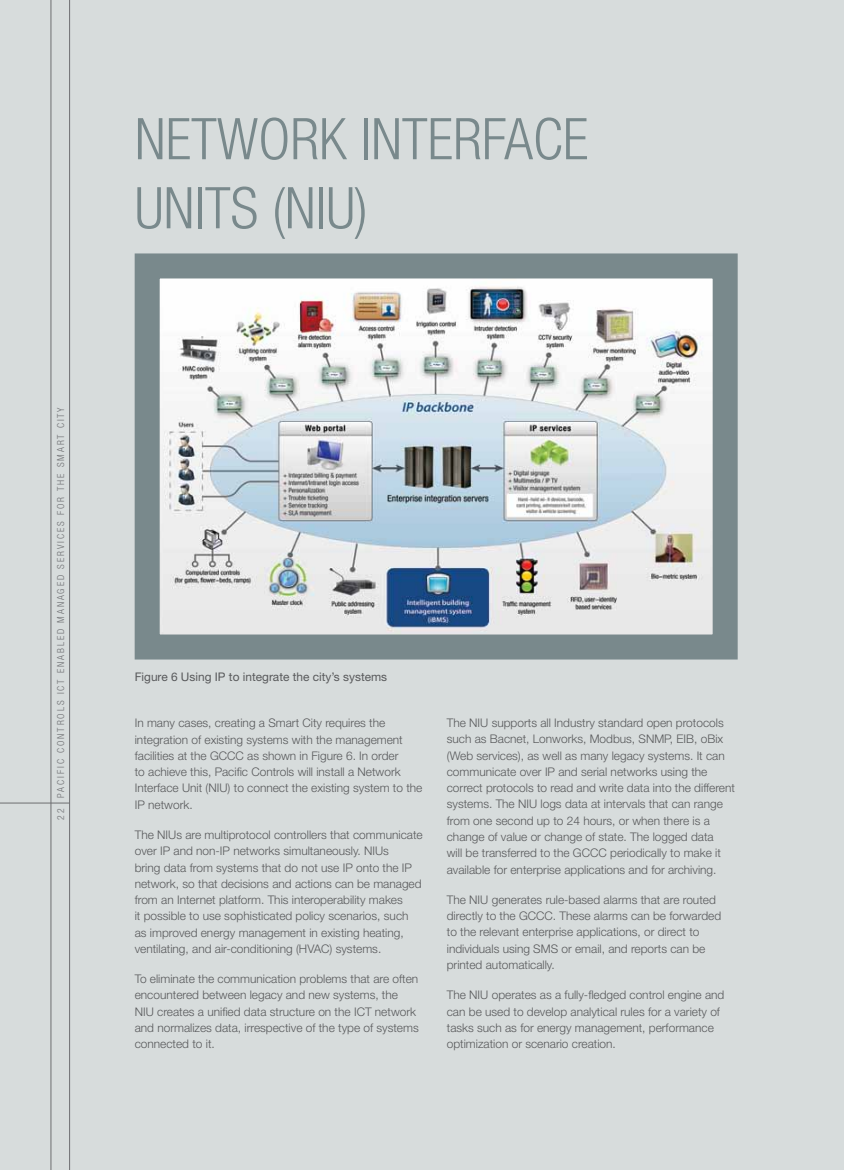
<style>
.page{position:relative;width:844px;height:1170px;background:#fff}
.page>*{position:absolute;margin:0;border:0;box-sizing:border-box;transform-origin:0 0}
.t1{font:300 condensed 57.5px/69px "Helvetica Neue";color:#79898c}
.t2{font:300 11.88px/16.2px "Helvetica Neue";color:#58595b}
.t3{font:11.88px "Helvetica Neue";color:#58595b}
.t4{font:300 condensed 9.62px "Helvetica Neue";letter-spacing:.2em;color:#6d6e71}
</style>
<div class="page">
<div style="left:0;top:0;width:843px;height:1169px;background:#d7dcdc"></div>
<hr style="left:69px;top:0;width:1px;height:1169px;background:#6d6e71">
<hr style="left:51px;top:0;width:1px;height:1169px;background:#6d6e71">
<hr style="left:0;top:802px;width:70px;height:1px;background:#6d6e71">
<img style="left:161px;top:279px;width:550px;height:354px">
<div style="left:135px;top:253px;width:602px;height:406px;border:25px solid #79898c"></div>
<p class="t4" style="left:55px;top:819px;width:414px;rotate:-90deg">22 PACIFIC CONTROLS ICT ENABLED MANAGED SERVICES FOR THE SMART CITY</p>
<h1 class="t1" style="left:135px;top:104px;width:264px">NETWORK INTERFACE<br>UNITS</h1>
<h1 class="t1" style="left:272px;top:173px;width:97px">(NIU)</h1>
<p class="t3" style="left:135px;top:669px;width:254px">Figure 6 Using IP to integrate the city’s systems</p>
<p class="t2" style="left:135px;top:714px;width:289px">In many cases, creating a Smart City requires the integration of existing systems with the management facilities at the GCCC as shown in Figure 6. In order<br>to achieve this, Pacific Controls will install a Network Interface Unit (NIU) to connect the existing system to the IP network.</p>
<p class="t2" style="left:135px;top:826px;width:289px">The NIUs are multiprotocol controllers that communicate over IP and non-IP networks simultaneously. NIUs<br>bring data from systems that do not use IP onto the IP network, so that decisions and actions can be managed from an Internet platform. This interoperability makes<br>it possible to use sophisticated policy scenarios, such as improved energy management in existing heating, ventilating, and air-conditioning (HVAC) systems.</p>
<p class="t2" style="left:135px;top:970px;width:285px">To eliminate the communication problems that are often encountered between legacy and new systems, the<br>NIU creates a unified data structure on the ICT network and normalizes data, irrespective of the type of systems connected to it.</p>
<p class="t2" style="left:446px;top:714px;width:289px">The NIU supports all Industry standard open protocols such as Bacnet, Lonworks, Modbus, SNMP, EIB, oBix (Web services), as well as many legacy systems. It can communicate over IP and serial networks using the correct protocols to read and write data into the different systems. The NIU logs data at intervals that can range from one second up to 24 hours, or when there is a change of value or change of state. The logged data<br>will be transferred to the GCCC periodically to make it available for enterprise applications and for archiving.</p>
<p class="t2" style="left:446px;top:891px;width:276px">The NIU generates rule-based alarms that are routed directly to the GCCC. These alarms can be forwarded to the relevant enterprise applications, or direct to individuals using SMS or email, and reports can be printed automatically.</p>
<p class="t2" style="left:446px;top:986px;width:279px">The NIU operates as a fully-fledged control engine and can be used to develop analytical rules for a variety of tasks such as for energy management, performance optimization or scenario creation.</p>
</div>
